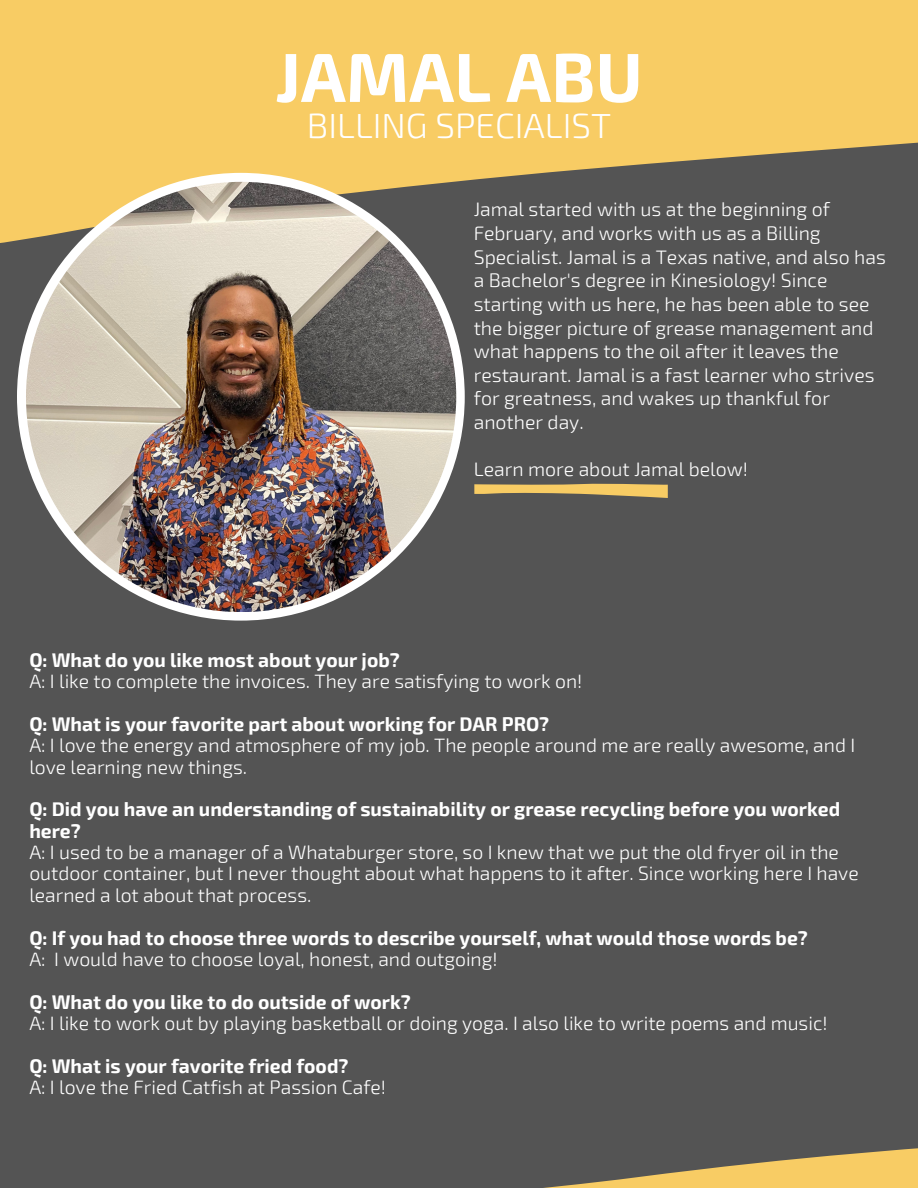
<style>
.page{position:relative;width:918px;height:1188px;background:#545454}
.page>*{position:absolute;margin:0;border:0;box-sizing:border-box;transform-origin:0 0}
.t1{font:700 69.3px "Exo 2";color:#fff}
.t2{font:300 34.8px "Exo 2";color:#fff}
.t3{font:300 19.5px/23.7px "Exo 2";color:#fff}
.t4{font:300 19.35px/21.3px "Exo 2";color:#fff}
.t5{font:700 19.35px/21.3px "Exo 2";color:#fff}
</style>
<div class="page">
<div style="left:0;top:0;width:918px;height:62px;background:#f8cc64"></div>
<svg style="left:0;top:62px;width:918px;height:206px;fill:#f8cc64"></svg>
<svg style="left:544px;top:1148px;width:374px;height:40px;fill:#f8cc64"></svg>
<svg style="left:474px;top:483px;width:194px;height:15px"></svg>
<div style="left:17px;top:173px;width:448px;height:448px;background:#fff;border-radius:50%"></div>
<img style="left:26px;top:182px;width:430px;height:430px;border-radius:50%">
<p class="t1" style="left:275px;top:32px;width:369px">JAMAL ABU</p>
<p class="t2" style="left:307px;top:103px;width:306px">BILLING SPECIALIST</p>
<p class="t3" style="left:474px;top:197px;width:414px">Jamal started with us at the beginning of February, and works with us as a Billing Specialist. Jamal is a Texas native, and also has a Bachelor's degree in Kinesiology! Since starting with us here, he has been able to see the bigger picture of grease management and what happens to the oil after it leaves the restaurant. Jamal is a fast learner who strives for greatness, and wakes up thankful for another day.</p>
<p class="t3" style="left:474px;top:457px;width:276px">Learn more about Jamal below!</p>
<p class="t5" style="left:29px;top:648px;width:372px">Q: What do you like most about your job?</p>
<p class="t4" style="left:29px;top:670px;width:555px">A: I like to complete the invoices. They are satisfying to work on!</p>
<p class="t5" style="left:29px;top:712px;width:521px">Q: What is your favorite part about working for DAR PRO?</p>
<p class="t4" style="left:29px;top:734px;width:827px">A: I love the energy and atmosphere of my job. The people around me are really awesome, and I love learning new things.</p>
<p class="t5" style="left:29px;top:798px;width:812px">Q: Did you have an understanding of sustainability or grease recycling before you worked here?</p>
<p class="t4" style="left:29px;top:841px;width:831px">A: I used to be a manager of a Whataburger store, so I knew that we put the old fryer oil in the outdoor container, but I never thought about what happens to it after. Since working here I have learned a lot about that process.</p>
<p class="t5" style="left:29px;top:926px;width:780px">Q: If you had to choose three words to describe yourself, what would those words be?</p>
<p class="t4" style="left:29px;top:948px;width:470px">A: I would have to choose loyal, honest, and outgoing!</p>
<p class="t5" style="left:29px;top:990px;width:383px">Q: What do you like to do outside of work?</p>
<p class="t4" style="left:29px;top:1012px;width:800px">A: I like to work out by playing basketball or doing yoga. I also like to write poems and music!</p>
<p class="t5" style="left:29px;top:1054px;width:321px">Q: What is your favorite fried food?</p>
<p class="t4" style="left:29px;top:1076px;width:358px">A: I love the Fried Catfish at Passion Cafe!</p>
</div>
